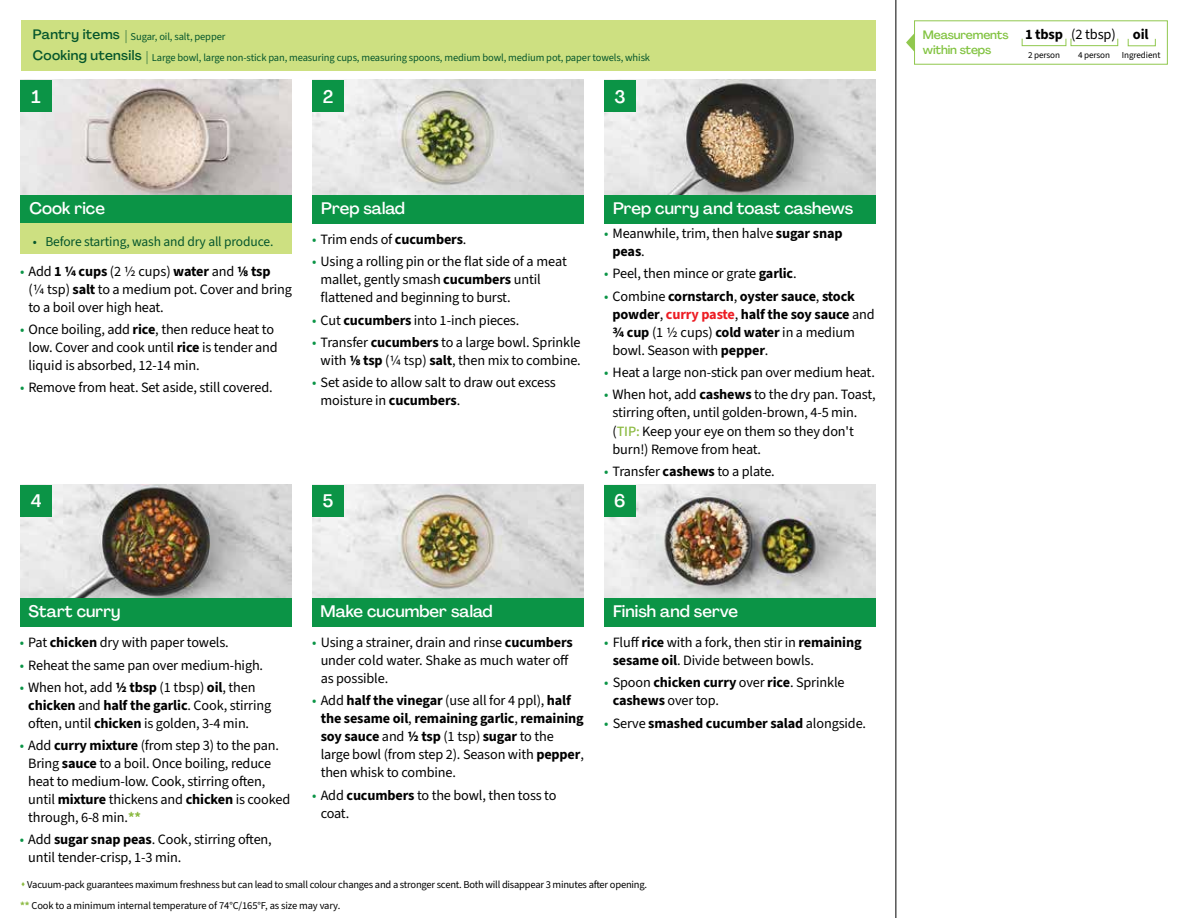
<style>
.page{position:relative;width:1188px;height:918px;background:#fff}
.page>*{position:absolute;margin:0;border:0;box-sizing:border-box;transform-origin:0 0}
.t1{font:500 18px "Agrandir";color:#fff}
.t2{font:500 16.5px "Agrandir";color:#fff}
.t3{font:700 14.4px "Source Sans 3";letter-spacing:-.01em;color:#000}
.t4{font:14.25px/18px "Source Sans 3";letter-spacing:-.01em;color:#000}
.t5{font:700 14.25px/18px "Source Sans 3";letter-spacing:-.01em;color:#000}
.t6{font:13.5px "Source Sans 3";letter-spacing:-.01em;color:#05562c}
.t7{font:500 13.5px "Agrandir";letter-spacing:.025em;color:#05562c}
.t8{font:500 12px/15.8px "Agrandir";letter-spacing:-.01em;color:#82c341}
.t9{font:10.5px/20.9px "Source Sans 3";letter-spacing:-.02em;color:#000}
.t10{font:10.5px "Source Sans 3";letter-spacing:-.01em;color:#05562c}
.t11{font:9.15px "Source Sans 3";letter-spacing:-.01em;color:#000}
.s1{font-family:"Agrandir";font-weight:500;font-size:13.5px}
.s2{color:#0b9446}
.s3{font-weight:700}
.s4{font-weight:400;color:#0b9446}
.s5{font-weight:400}
.s6{color:#ed1d24}
.s7{font-weight:500;color:#8cba42}
.s8{font-weight:700;color:#8cba42}
.s9{color:#8cba42}
</style>
<div class="page">
<img style="left:20px;top:485px;width:272px;height:113px">
<img style="left:312px;top:485px;width:272px;height:113px">
<img style="left:604px;top:484px;width:272px;height:114px">
<img style="left:20px;top:80px;width:272px;height:115px">
<img style="left:312px;top:80px;width:272px;height:115px">
<img style="left:604px;top:80px;width:272px;height:115px">
<div style="left:312px;top:195px;width:272px;height:29px;background:#0b9446"></div>
<div style="left:20px;top:195px;width:272px;height:29px;background:#0b9446"></div>
<div style="left:20px;top:598px;width:272px;height:28px;background:#0b9446"></div>
<div style="left:312px;top:598px;width:272px;height:28px;background:#0b9446"></div>
<div style="left:604px;top:598px;width:272px;height:28px;background:#0b9446"></div>
<div style="left:604px;top:195px;width:272px;height:29px;background:#0b9446"></div>
<div style="left:21px;top:20px;width:855px;height:51px;background:#cde081"></div>
<div style="left:20px;top:224px;width:272px;height:30px;background:#cde081"></div>
<hr style="left:896px;top:0;width:1px;height:918px;background:#000">
<div style="left:20px;top:485px;width:32px;height:31px;background:#0b9446"></div>
<div style="left:20px;top:80px;width:32px;height:32px;background:#0b9446"></div>
<div style="left:312px;top:485px;width:32px;height:31px;background:#0b9446"></div>
<div style="left:312px;top:80px;width:32px;height:32px;background:#0b9446"></div>
<div style="left:604px;top:485px;width:32px;height:31px;background:#0b9446"></div>
<div style="left:604px;top:80px;width:32px;height:32px;background:#0b9446"></div>
<div style="left:914px;top:20px;width:254px;height:45px;border:1px solid #91c84e"></div>
<div style="left:1022px;top:38px;width:44px;height:8px;border:1px solid #91c84e"></div>
<div style="left:1071px;top:38px;width:47px;height:8px;border:1px solid #91c84e"></div>
<div style="left:1128px;top:38px;width:28px;height:8px;border:1px solid #91c84e"></div>
<svg style="left:906px;top:33px;width:9px;height:19px"></svg>
<p class="t10" style="left:33px;top:30px;width:194px"><span class="s1">Pantry items |</span> Sugar, oil, salt, pepper</p>
<p class="t7" style="left:33px;top:47px;width:110px">Cooking utensils</p>
<p class="t10" style="left:146px;top:51px;width:505px"><span class="s1">|</span> Large bowl, large non-stick pan, measuring cups, measuring spoons, medium bowl, medium pot, paper towels, whisk</p>
<p class="t1" style="left:32px;top:86px;width:11px">1</p>
<p class="t1" style="left:323px;top:86px;width:12px">2</p>
<p class="t1" style="left:614px;top:85px;width:13px">3</p>
<p class="t2" style="left:29px;top:198px;width:77px">Cook rice</p>
<p class="t2" style="left:321px;top:198px;width:85px">Prep salad</p>
<p class="t2" style="left:613px;top:198px;width:242px">Prep curry and toast cashews</p>
<p class="t6" style="left:33px;top:233px;width:242px">• Before starting, wash and dry all produce.</p>
<p class="t4" style="left:29px;top:262px;width:265px;text-indent:-9px"><span class="s2">•</span> Add <span class="s3">1 1/4 cups</span> (2 1/2 cups) <span class="s3">water</span> and <span class="s3">1/8 tsp<br></span>(1/4 tsp) <span class="s3">salt</span> to a medium pot. Cover and bring to a boil over high heat.</p>
<p class="t4" style="left:29px;top:320px;width:251px;text-indent:-9px"><span class="s2">•</span> Once boiling, add <span class="s3">rice</span>, then reduce heat to low. Cover and cook until <span class="s3">rice</span> is tender and liquid is absorbed, 12-14 min.</p>
<p class="t4" style="left:20px;top:378px;width:254px"><span class="s2">•</span> Remove from heat. Set aside, still covered.</p>
<p class="t4" style="left:312px;top:230px;width:156px"><span class="s2">•</span> Trim ends of <span class="s3">cucumbers</span>.</p>
<p class="t4" style="left:321px;top:253px;width:248px;text-indent:-9px"><span class="s2">•</span> Using a rolling pin or the flat side of a meat mallet, gently smash <span class="s3">cucumbers</span> until flattened and beginning to burst.</p>
<p class="t4" style="left:312px;top:311px;width:209px"><span class="s2">•</span> Cut <span class="s3">cucumbers</span> into 1-inch pieces.</p>
<p class="t4" style="left:312px;top:333px;width:270px;text-align:center"><span class="s2">•</span> Transfer <span class="s3">cucumbers</span> to a large bowl. Sprinkle with <span class="s3">1/8 tsp</span> (1/4 tsp) <span class="s3">salt</span>, then mix to combine.</p>
<p class="t4" style="left:321px;top:373px;width:237px;text-indent:-9px"><span class="s2">•</span> Set aside to allow salt to draw out excess moisture in <span class="s3">cucumbers</span>.</p>
<p class="t4" style="left:613px;top:224px;width:232px;text-indent:-9px"><span class="s2">•</span> Meanwhile, trim, then halve <span class="s3">sugar snap peas</span>.</p>
<p class="t4" style="left:604px;top:265px;width:194px"><span class="s2">•</span> Peel, then mince or grate <span class="s3">garlic</span>.</p>
<p class="t5" style="left:613px;top:287px;width:264px;text-indent:-9px"><span class="s4">•</span> <span class="s5">Combine</span> cornstarch<span class="s5">,</span> oyster sauce<span class="s5">,</span> stock powder<span class="s5">,</span> <span class="s6">curry paste</span><span class="s5">,</span> half the soy sauce <span class="s5">and </span>3/4 cup <span class="s5">(1 1/2 cups)</span> cold water <span class="s5">in a medium bowl. Season with</span> pepper<span class="s5">.</span></p>
<p class="t4" style="left:604px;top:363px;width:272px"><span class="s2">•</span> Heat a large non-stick pan over medium heat.</p>
<p class="t4" style="left:613px;top:385px;width:265px;text-indent:-9px"><span class="s2">•</span> When hot, add <span class="s3">cashews</span> to the dry pan. Toast, stirring often, until golden-brown, 4-5 min. (<span class="s7">TIP:</span> Keep your eye on them so they don't burn!) Remove from heat.</p>
<p class="t4" style="left:604px;top:463px;width:172px"><span class="s2">•</span> Transfer <span class="s3">cashews</span> to a plate.</p>
<p class="t1" style="left:31px;top:490px;width:12px">4</p>
<p class="t1" style="left:323px;top:490px;width:12px">5</p>
<p class="t1" style="left:614px;top:490px;width:13px">6</p>
<p class="t2" style="left:29px;top:601px;width:93px">Start curry</p>
<p class="t2" style="left:321px;top:601px;width:174px">Make cucumber salad</p>
<p class="t2" style="left:613px;top:601px;width:127px">Finish and serve</p>
<p class="t4" style="left:20px;top:634px;width:211px"><span class="s2">•</span> Pat <span class="s3">chicken</span> dry with paper towels.</p>
<p class="t4" style="left:20px;top:656px;width:245px"><span class="s2">•</span> Reheat the same pan over medium-high.</p>
<p class="t4" style="left:28px;top:678px;width:245px;text-indent:-9px"><span class="s2">•</span> When hot, add <span class="s3">1/2 tbsp</span> (1 tbsp) <span class="s3">oil</span>, then <span class="s3">chicken</span> and <span class="s3">half the garlic</span>. Cook, stirring often, until <span class="s3">chicken</span> is golden, 3-4 min.</p>
<p class="t4" style="left:28px;top:736px;width:264px;text-indent:-9px"><span class="s2">•</span> Add <span class="s3">curry mixture</span> (from step 3) to the pan.<br>Bring <span class="s3">sauce</span> to a boil. Once boiling, reduce heat to medium-low. Cook, stirring often, until <span class="s3">mixture</span> thickens and <span class="s3">chicken</span> is cooked through, 6-8 min.<span class="s8">**</span></p>
<p class="t4" style="left:28px;top:831px;width:245px;text-indent:-9px"><span class="s2">•</span> Add <span class="s3">sugar snap peas</span>. Cook, stirring often, until tender-crisp, 1-3 min.</p>
<p class="t4" style="left:321px;top:633px;width:254px;text-indent:-9px"><span class="s2">•</span> Using a strainer, drain and rinse <span class="s3">cucumbers </span>under cold water. Shake as much water off as possible.</p>
<p class="t4" style="left:321px;top:692px;width:265px;text-indent:-9px"><span class="s2">•</span> Add <span class="s3">half the vinegar</span> (use all for 4 ppl), <span class="s3">half the sesame oil</span>, <span class="s3">remaining garlic</span>, <span class="s3">remaining soy sauce</span> and <span class="s3">1/2 tsp</span> (1 tsp) <span class="s3">sugar</span> to the large bowl (from step 2). Season with <span class="s3">pepper</span>, then whisk to combine.</p>
<p class="t4" style="left:321px;top:786px;width:237px;text-indent:-9px"><span class="s2">•</span> Add <span class="s3">cucumbers</span> to the bowl, then toss to coat.</p>
<p class="t4" style="left:613px;top:633px;width:251px;text-indent:-9px"><span class="s2">•</span> Fluff <span class="s3">rice</span> with a fork, then stir in <span class="s3">remaining sesame oil</span>. Divide between bowls.</p>
<p class="t4" style="left:613px;top:674px;width:233px;text-indent:-9px"><span class="s2">•</span> Spoon <span class="s3">chicken curry</span> over <span class="s3">rice</span>. Sprinkle <span class="s3">cashews</span> over top.</p>
<p class="t5" style="left:604px;top:714px;width:263px"><span class="s4">•</span> <span class="s5">Serve</span> smashed cucumber salad <span class="s5">alongside.</span></p>
<p class="t9" style="left:20px;top:874px;width:629px"><span class="s9">▲</span> Vacuum-pack guarantees maximum freshness but can lead to small colour changes and a stronger scent. Both will disappear 3 minutes after opening. <span class="s8">**</span> Cook to a minimum internal temperature of 74°C/165°F, as size may vary.</p>
<p class="t8" style="left:923px;top:26px;width:87px">Measurements within steps</p>
<p class="t3" style="left:1025px;top:25px;width:125px">1 tbsp <span class="s5">(2 tbsp)</span> oil</p>
<p class="t11" style="left:1028px;top:49px;width:34px">2 person</p>
<p class="t11" style="left:1078px;top:49px;width:34px">4 person</p>
<p class="t11" style="left:1122px;top:49px;width:40px">Ingredient</p>
</div>
